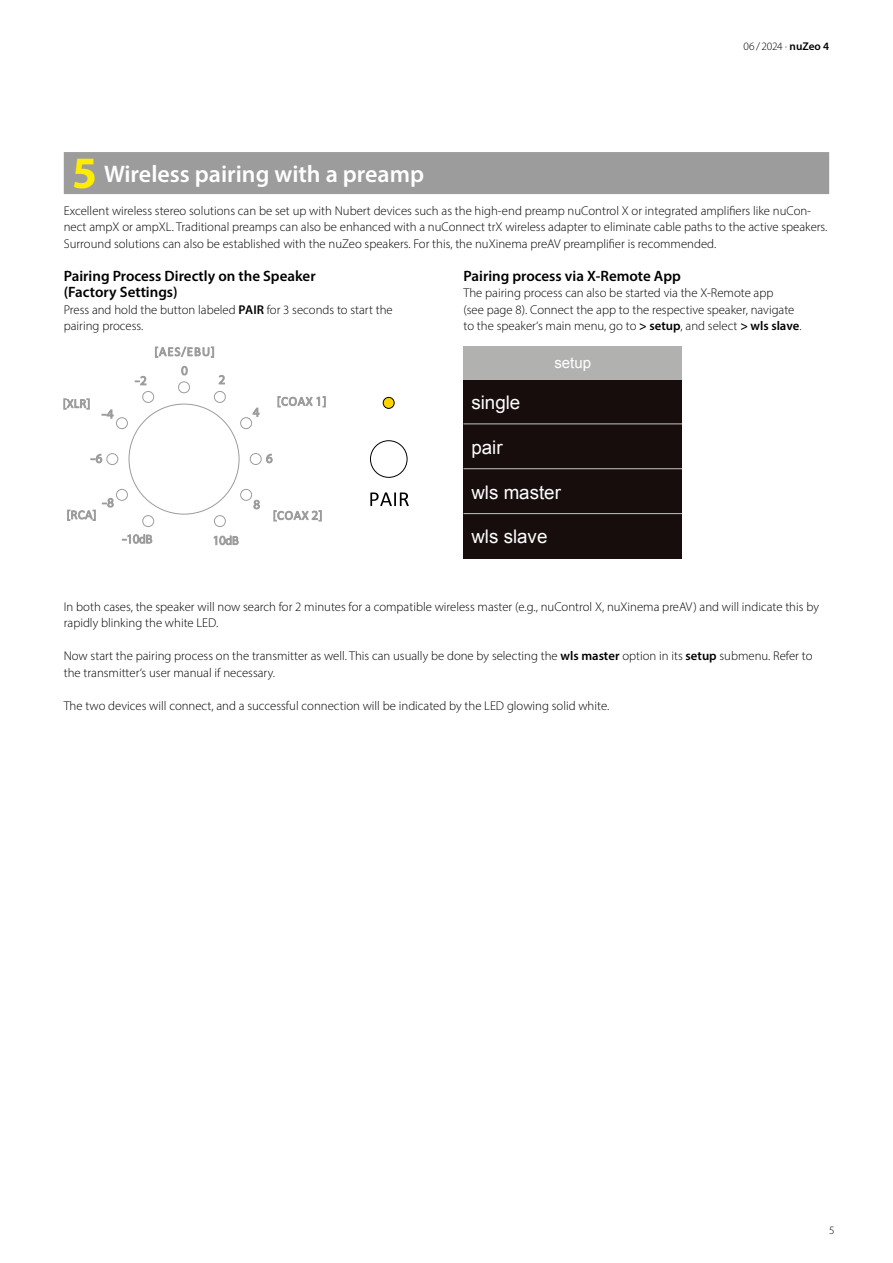
<style>
.page{position:relative;width:893px;height:1263px;background:#fff}
.page>*{position:absolute;margin:0;border:0;box-sizing:border-box;transform-origin:0 0}
.t1{font:600 24px "Myriad Pro";color:#fff}
.t2{font:18.75px "Arial";color:#fff}
.t3{font:600 15px/16.5px "Myriad Pro";color:#000}
.t4{font:15px "Arial";color:#fff}
.t5{font:300 12.75px/16.5px "Myriad Pro";color:#000}
.t6{font:300 11.25px "Myriad Pro";letter-spacing:-.01em;color:#000}
.s1{font-weight:600}
.s2{font-weight:700;font-size:45px;color:#ffed00}
</style>
<div class="page">
<div style="left:64px;top:152px;width:765px;height:42px;background:#9c9c9d"></div>
<div style="left:370px;top:440px;width:37px;height:38px;border:1px solid #000;border-radius:50%"></div>
<svg style="left:370px;top:492px;width:39px;height:14px"></svg>
<svg style="left:155px;top:347px;width:59px;height:10px"></svg>
<svg style="left:122px;top:534px;width:30px;height:10px"></svg>
<svg style="left:214px;top:536px;width:24px;height:9px"></svg>
<svg style="left:64px;top:366px;width:262px;height:161px"></svg>
<div style="left:463px;top:347px;width:219px;height:33px;background:#b1b2b0"></div>
<div style="left:463px;top:380px;width:219px;height:179px;background:#160d0c"></div>
<hr style="left:463px;top:423px;width:219px;height:1px;background:#b1b2b0">
<hr style="left:463px;top:468px;width:219px;height:1px;background:#b1b2b0">
<hr style="left:463px;top:513px;width:219px;height:1px;background:#b1b2b0">
<div style="left:383px;top:397px;width:11px;height:11px;background:#ffd400;border-radius:50%"></div>
<div style="left:383px;top:397px;width:12px;height:12px;border:1px solid #000;border-radius:50%"></div>
<p class="t6" style="left:743px;top:39px;width:87px">06 / 2024 · <span class="s1">nuZeo 4</span></p>
<h1 class="t1" style="left:72px;top:158px;width:353px"><span class="s2">5</span> Wireless pairing with a preamp</h1>
<p class="t5" style="left:64px;top:202px;width:765px">Excellent wireless stereo solutions can be set up with Nubert devices such as the high-end preamp nuControl X or integrated amplifiers like nuCon&shy;nect ampX or ampXL. Traditional preamps can also be enhanced with a nuConnect trX wireless adapter to eliminate cable paths to the active speakers.<br>Surround solutions can also be established with the nuZeo speakers. For this, the nuXinema preAV preamplifier is recommended.</p>
<p class="t3" style="left:64px;top:267px;width:253px">Pairing Process Directly on the Speaker (Factory Settings)</p>
<p class="t5" style="left:64px;top:301px;width:330px">Press and hold the button labeled <span class="s1">PAIR</span> for 3 seconds to start the pairing process.</p>
<p class="t3" style="left:463px;top:267px;width:219px">Pairing process via X-Remote App</p>
<p class="t5" style="left:463px;top:285px;width:340px">The pairing process can also be started via the X-Remote app<br>(see page 8). Connect the app to the respective speaker, navigate to the speaker‘s main menu, go to <span class="s1">&gt; setup</span>, and select <span class="s1">&gt; wls slave</span>.</p>
<h2 class="t2" style="left:471px;top:390px;width:50px">single</h2>
<h2 class="t2" style="left:471px;top:435px;width:33px">pair</h2>
<p class="t4" style="left:554px;top:353px;width:38px">setup</p>
<h2 class="t2" style="left:471px;top:480px;width:91px">wls master</h2>
<h2 class="t2" style="left:471px;top:524px;width:78px">wls slave</h2>
<p class="t5" style="left:64px;top:598px;width:757px">In both cases, the speaker will now search for 2 minutes for a compatible wireless master (e.g., nuControl X, nuXinema preAV) and will indicate this by rapidly blinking the white LED.</p>
<p class="t5" style="left:64px;top:648px;width:750px">Now start the pairing process on the transmitter as well. This can usually be done by selecting the <span class="s1">wls master</span> option in its <span class="s1">setup</span> submenu. Refer to the transmitter‘s user manual if necessary.</p>
<p class="t5" style="left:64px;top:697px;width:547px">The two devices will connect, and a successful connection will be indicated by the LED glowing solid white.</p>
<p class="t6" style="left:829px;top:1223px;width:7px">5</p>
</div>
